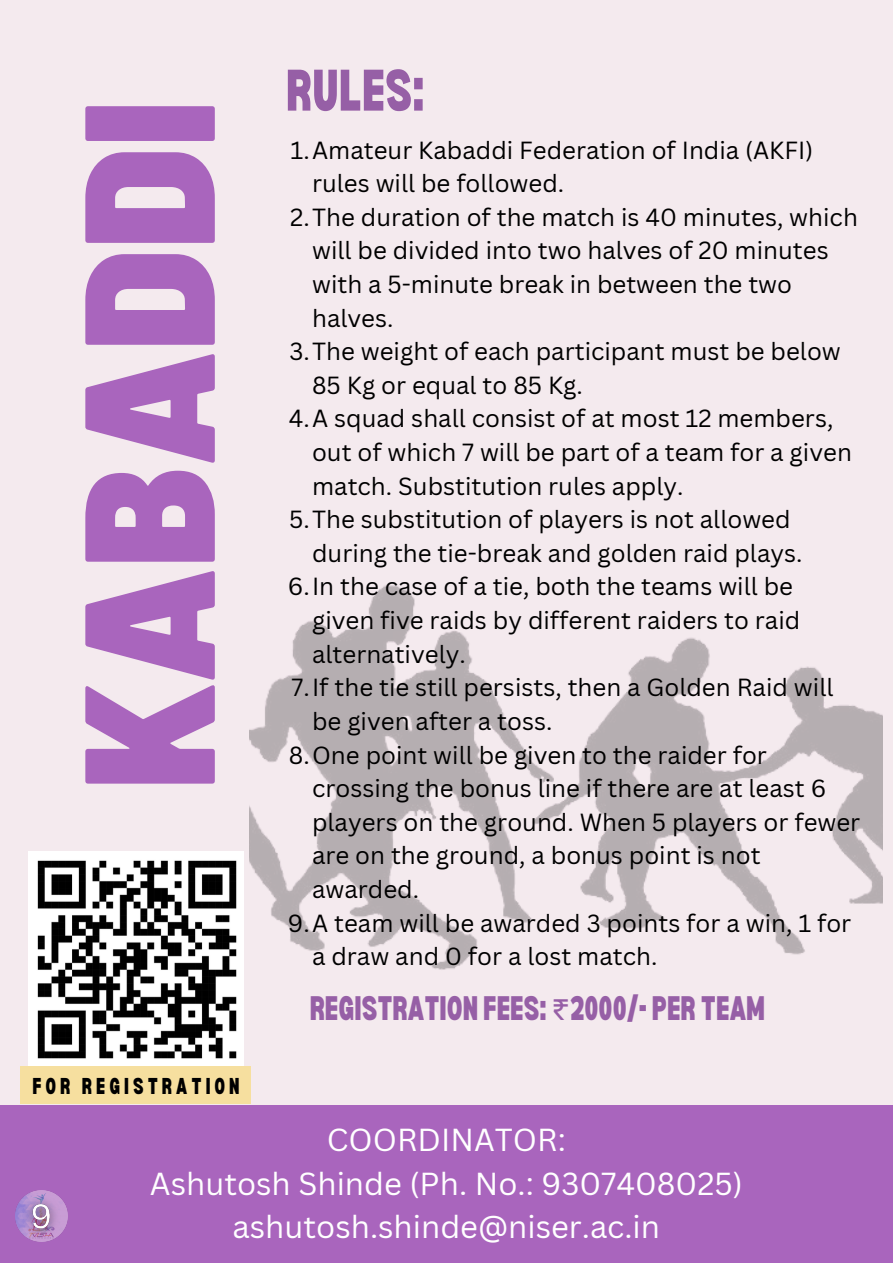
<style>
.page{position:relative;width:893px;height:1264px;background:#fff}
.page>*{position:absolute;margin:0;border:0;box-sizing:border-box;transform-origin:0 0}
.t1{font:900 semi-condensed 184.8px "Barlow";color:#a965bd}
.t2{font:900 condensed 57.3px "Bernoru";color:#965fa6}
.t3{font:900 condensed 33.3px "Bernoru";color:#965fa6}
.t4{font:31.05px/43.3px "Canva Sans";color:#fff;text-align:center}
.t5{font:24.15px "Canva Sans";color:#000}
.t6{font:900 condensed 22.5px "Bernoru";letter-spacing:.18em;color:#000}
.s1{font-family:"Noto Sans Gurmukhi";font-weight:400;font-stretch:normal}
</style>
<div class="page">
<div style="left:0;top:0;width:892px;height:1262px;background:#f4eaee"></div>
<div style="left:0;top:1105px;width:892px;height:157px;background:#a965bd"></div>
<img style="left:249px;top:585px;width:633px;height:385px">
<img style="left:15px;top:1190px;width:52px;height:52px">
<img style="left:29px;top:851px;width:214px;height:214px">
<div style="left:20px;top:1065px;width:230px;height:38px;background:#f6df9f"></div>
<h1 class="t1" style="left:30px;top:789px;width:691px;rotate:-90deg">KABADDI</h1>
<p class="t6" style="left:32px;top:1073px;width:209px">FOR REGISTRATION</p>
<h2 class="t2" style="left:286px;top:57px;width:140px">RULES:</h2>
<p class="t5" style="left:290px;top:133px;width:524px">1.Amateur Kabaddi Federation of India (AKFI)</p>
<p class="t5" style="left:312px;top:166px;width:254px">rules will be followed.</p>
<p class="t5" style="left:290px;top:200px;width:569px">2.The duration of the match is 40 minutes, which</p>
<p class="t5" style="left:312px;top:233px;width:518px">will be divided into two halves of 20 minutes</p>
<p class="t5" style="left:312px;top:267px;width:481px">with a 5-minute break in between the two</p>
<p class="t5" style="left:312px;top:301px;width:83px">halves.</p>
<p class="t5" style="left:289px;top:334px;width:553px">3.The weight of each participant must be below</p>
<p class="t5" style="left:312px;top:368px;width:272px">85 Kg or equal to 85 Kg.</p>
<p class="t5" style="left:289px;top:401px;width:546px">4.A squad shall consist of at most 12 members,</p>
<p class="t5" style="left:312px;top:435px;width:541px">out of which 7 will be part of a team for a given</p>
<p class="t5" style="left:312px;top:469px;width:373px">match. Substitution rules apply.</p>
<p class="t5" style="left:289px;top:502px;width:503px">5.The substitution of players is not allowed</p>
<p class="t5" style="left:312px;top:536px;width:492px">during the tie-break and golden raid plays.</p>
<p class="t5" style="left:288px;top:569px;width:506px">6.In the case of a tie, both the teams will be</p>
<p class="t5" style="left:312px;top:603px;width:489px">given five raids by different raiders to raid</p>
<p class="t5" style="left:312px;top:637px;width:155px">alternatively.</p>
<p class="t5" style="left:291px;top:670px;width:543px">7.If the tie still persists, then a Golden Raid will</p>
<p class="t5" style="left:312px;top:704px;width:242px">be given after a toss.</p>
<p class="t5" style="left:289px;top:737px;width:479px">8.One point will be given to the raider for</p>
<p class="t5" style="left:312px;top:771px;width:515px">crossing the bonus line if there are at least 6</p>
<p class="t5" style="left:312px;top:805px;width:549px">players on the ground. When 5 players or fewer</p>
<p class="t5" style="left:312px;top:838px;width:450px">are on the ground, a bonus point is not</p>
<p class="t5" style="left:312px;top:872px;width:108px">awarded.</p>
<p class="t5" style="left:288px;top:905px;width:565px">9.A team will be awarded 3 points for a win, 1 for</p>
<p class="t5" style="left:312px;top:939px;width:347px">a draw and 0 for a lost match.</p>
<h3 class="t3" style="left:309px;top:989px;width:457px">REGISTRATION FEES: <span class="s1">₹</span>2000/- PER TEAM</h3>
<p class="t4" style="left:150px;top:1117px;width:594px">COORDINATOR:<br>Ashutosh Shinde (Ph. No.: 9307408025) ashutosh.shinde@niser.ac.in</p>
</div>
